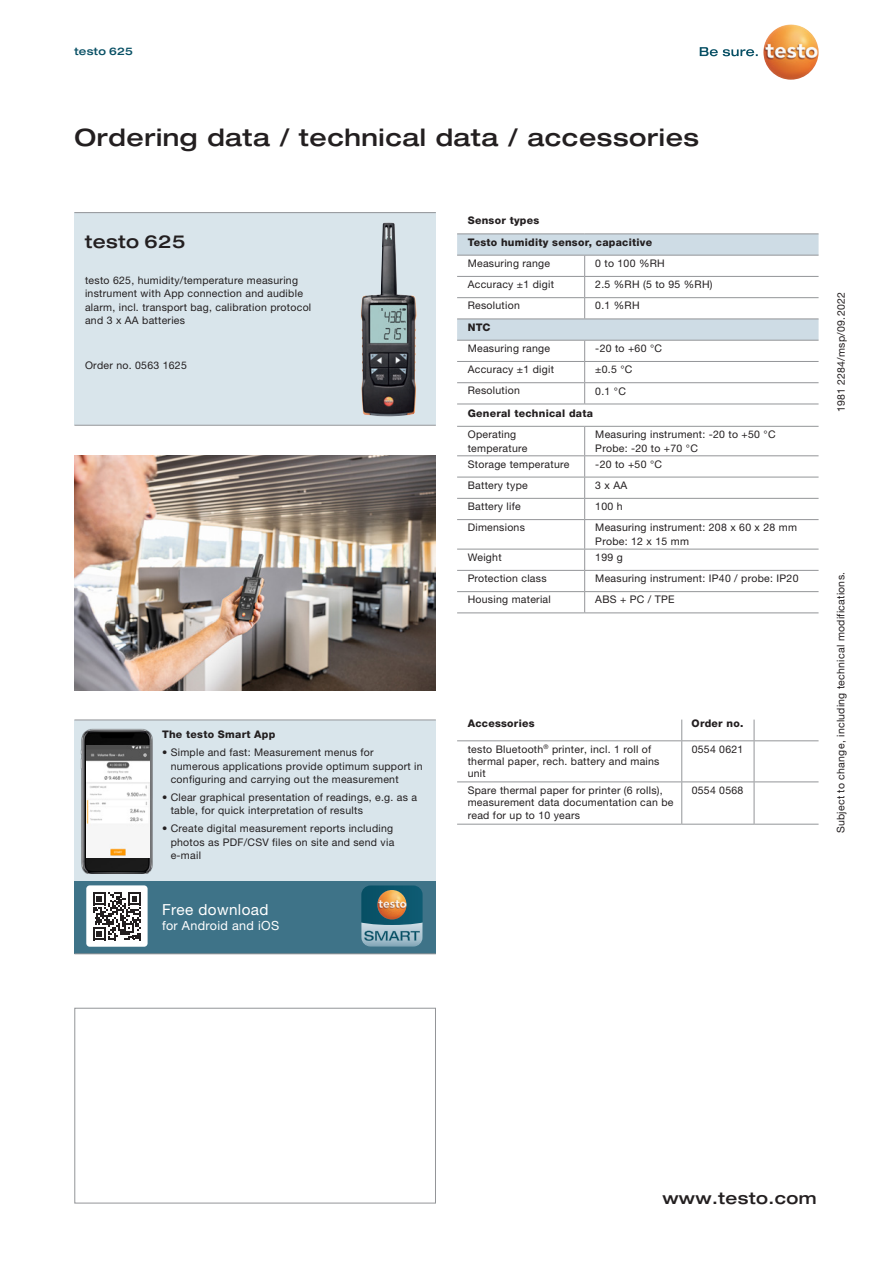
<style>
.page{position:relative;width:893px;height:1263px;background:#fff}
.page>*{position:absolute;margin:0;border:0;box-sizing:border-box;transform-origin:0 0}
.t1{font:500 expanded 24px "Helvetica Neue LTW1 G";letter-spacing:.025em;color:#231f20}
.t2{font:500 expanded 18px "Helvetica Neue LTW1 G";letter-spacing:.025em;color:#231f20}
.t3{font:500 expanded 16.5px "Helvetica Neue LTW1 G";letter-spacing:.025em;color:#231f20}
.t4{font:15.3px "Helvetica Neue LTW1 G";letter-spacing:.025em;color:#fff}
.t5{font:12.6px "Helvetica Neue LTW1 G";letter-spacing:.025em;color:#fff}
.t6{font:10.5px/13.5px "Helvetica Neue LTW1 G";letter-spacing:.025em;color:#231f20}
.t7{font:800 10.5px/21.6px "Helvetica Neue LTW1 G";letter-spacing:.025em;color:#231f20}
.t8{font:500 expanded 10.5px "Helvetica Neue LTW1 G";letter-spacing:.025em;color:#074f64}
</style>
<div class="page">
<div style="left:74px;top:213px;width:362px;height:212px;background:#d9e5eb"></div>
<hr style="left:74px;top:212px;width:362px;height:1px;background:#939598">
<hr style="left:74px;top:425px;width:362px;height:1px;background:#939598">
<svg style="left:700px;top:47px;width:58px;height:9px"></svg>
<img style="left:763px;top:24px;width:56px;height:56px;border-radius:28px">
<img style="left:361px;top:223px;width:55px;height:194px">
<div style="left:74px;top:719px;width:362px;height:234px;background:#d9e5eb"></div>
<div style="left:74px;top:881px;width:362px;height:72px;background:#3e7388"></div>
<hr style="left:74px;top:719px;width:362px;height:1px;background:#939598">
<hr style="left:74px;top:953px;width:362px;height:1px;background:#939598">
<svg style="left:361px;top:885px;width:62px;height:62px;background:#618286"></svg>
<img style="left:80px;top:728px;width:72px;height:146px">
<img style="left:87px;top:745px;width:62px;height:112px">
<div style="left:86px;top:885px;width:62px;height:62px;background:#fff;border-radius:3px"></div>
<svg style="left:93px;top:892px;width:48px;height:48px"></svg>
<img style="left:74px;top:455px;width:362px;height:235px">
<hr style="left:457px;top:426px;width:128px;height:1px;background:#939598">
<hr style="left:585px;top:426px;width:234px;height:1px;background:#939598">
<hr style="left:457px;top:455px;width:128px;height:1px;background:#939598">
<hr style="left:585px;top:455px;width:234px;height:1px;background:#939598">
<hr style="left:457px;top:477px;width:128px;height:1px;background:#939598">
<hr style="left:585px;top:477px;width:234px;height:1px;background:#939598">
<hr style="left:457px;top:498px;width:128px;height:1px;background:#939598">
<hr style="left:585px;top:498px;width:234px;height:1px;background:#939598">
<hr style="left:457px;top:519px;width:128px;height:1px;background:#939598">
<hr style="left:585px;top:519px;width:234px;height:1px;background:#939598">
<hr style="left:457px;top:549px;width:128px;height:1px;background:#939598">
<hr style="left:585px;top:549px;width:234px;height:1px;background:#939598">
<hr style="left:457px;top:570px;width:128px;height:1px;background:#939598">
<hr style="left:585px;top:570px;width:234px;height:1px;background:#939598">
<hr style="left:457px;top:591px;width:128px;height:1px;background:#939598">
<hr style="left:585px;top:591px;width:234px;height:1px;background:#939598">
<hr style="left:457px;top:612px;width:128px;height:1px;background:#939598">
<hr style="left:585px;top:612px;width:234px;height:1px;background:#939598">
<svg style="left:584px;top:427px;width:1px;height:185px"></svg>
<hr style="left:585px;top:404px;width:234px;height:1px;background:#939598">
<svg style="left:457px;top:234px;width:362px;height:170px"></svg>
<hr style="left:457px;top:233px;width:128px;height:1px;background:#939598">
<hr style="left:585px;top:233px;width:234px;height:1px;background:#939598">
<hr style="left:457px;top:255px;width:128px;height:1px;background:#939598">
<hr style="left:585px;top:255px;width:234px;height:1px;background:#939598">
<hr style="left:457px;top:319px;width:128px;height:1px;background:#939598">
<hr style="left:585px;top:319px;width:234px;height:1px;background:#939598">
<hr style="left:457px;top:340px;width:128px;height:1px;background:#939598">
<hr style="left:585px;top:340px;width:234px;height:1px;background:#939598">
<hr style="left:457px;top:404px;width:128px;height:1px;background:#939598">
<div style="left:74px;top:1008px;width:362px;height:195px;background:#fff;border:1px solid #939598"></div>
<hr style="left:457px;top:740px;width:225px;height:1px;background:#939598">
<hr style="left:682px;top:740px;width:72px;height:1px;background:#939598">
<hr style="left:754px;top:740px;width:65px;height:1px;background:#939598">
<hr style="left:457px;top:781px;width:225px;height:1px;background:#939598">
<hr style="left:682px;top:781px;width:72px;height:1px;background:#939598">
<hr style="left:754px;top:781px;width:65px;height:1px;background:#939598">
<hr style="left:457px;top:824px;width:225px;height:1px;background:#939598">
<hr style="left:682px;top:824px;width:72px;height:1px;background:#939598">
<hr style="left:754px;top:824px;width:65px;height:1px;background:#939598">
<svg style="left:681px;top:719px;width:1px;height:21px"></svg>
<svg style="left:754px;top:719px;width:1px;height:21px"></svg>
<hr style="left:681px;top:741px;width:1px;height:40px;background:#939598">
<hr style="left:754px;top:741px;width:1px;height:40px;background:#939598">
<hr style="left:681px;top:782px;width:1px;height:42px;background:#939598">
<hr style="left:754px;top:782px;width:1px;height:42px;background:#939598">
<p class="t8" style="left:74px;top:44px;width:60px">testo 625</p>
<h1 class="t1" style="left:74px;top:122px;width:626px">Ordering data / technical data / accessories</h1>
<h2 class="t2" style="left:85px;top:230px;width:102px">testo 625</h2>
<p class="t6" style="left:85px;top:273px;width:228px">testo 625, humidity/temperature measuring instrument with App connection and audible alarm, incl. transport bag, calibration protocol and 3 x AA batteries</p>
<p class="t6" style="left:85px;top:358px;width:103px">Order no. 0563 1625</p>
<p class="t7" style="left:162px;top:724px;width:115px">The testo Smart App</p>
<p class="t6" style="left:171px;top:745px;width:253px;text-indent:-9px">• Simple and fast: Measurement menus for numerous applications provide optimum support in configuring and carrying out the measurement</p>
<p class="t6" style="left:171px;top:790px;width:248px;text-indent:-9px">• Clear graphical presentation of readings, e.g. as a table, for quick interpretation of results</p>
<p class="t6" style="left:171px;top:821px;width:225px;text-align:justify;text-indent:-9px">• Create digital measurement reports including photos as PDF/CSV files on site and send via e-mail</p>
<h3 class="t4" style="left:162px;top:900px;width:108px">Free download</h3>
<p class="t5" style="left:162px;top:917px;width:119px">for Android and iOS</p>
<p class="t7" style="left:468px;top:209px;width:186px">Sensor types<br>Testo humidity sensor, capacitive</p>
<p class="t6" style="left:468px;top:256px;width:84px">Measuring range</p>
<p class="t6" style="left:595px;top:256px;width:71px">0 to 100 %RH</p>
<p class="t6" style="left:468px;top:278px;width:88px">Accuracy ±1 digit</p>
<p class="t6" style="left:595px;top:278px;width:119px">2.5 %RH (5 to 95 %RH)</p>
<p class="t6" style="left:468px;top:298px;width:54px">Resolution</p>
<p class="t6" style="left:595px;top:299px;width:46px">0.1 %RH</p>
<p class="t7" style="left:468px;top:316px;width:24px">NTC</p>
<p class="t6" style="left:468px;top:341px;width:84px">Measuring range</p>
<p class="t6" style="left:595px;top:341px;width:68px">-20 to +60 °C</p>
<p class="t6" style="left:468px;top:363px;width:88px">Accuracy ±1 digit</p>
<p class="t6" style="left:595px;top:363px;width:39px">±0.5 °C</p>
<p class="t6" style="left:468px;top:383px;width:54px">Resolution</p>
<p class="t6" style="left:595px;top:384px;width:32px">0.1 °C</p>
<p class="t7" style="left:468px;top:402px;width:127px">General technical data</p>
<p class="t6" style="left:468px;top:427px;width:61px">Operating temperature</p>
<p class="t6" style="left:595px;top:427px;width:182px">Measuring instrument: -20 to +50 °C<br>Probe: -20 to +70 °C</p>
<p class="t6" style="left:468px;top:457px;width:103px">Storage temperature</p>
<p class="t6" style="left:595px;top:457px;width:68px">-20 to +50 °C</p>
<p class="t6" style="left:468px;top:478px;width:62px">Battery type</p>
<p class="t6" style="left:595px;top:478px;width:34px">3 x AA</p>
<p class="t6" style="left:468px;top:499px;width:55px">Battery life</p>
<p class="t6" style="left:595px;top:499px;width:29px">100 h</p>
<p class="t6" style="left:468px;top:521px;width:59px">Dimensions</p>
<p class="t6" style="left:595px;top:521px;width:203px">Measuring instrument: 208 x 60 x 28 mm<br>Probe: 12 x 15 mm</p>
<p class="t6" style="left:468px;top:550px;width:35px">Weight</p>
<p class="t6" style="left:595px;top:550px;width:29px">199 g</p>
<p class="t6" style="left:468px;top:572px;width:80px">Protection class</p>
<p class="t6" style="left:595px;top:572px;width:205px">Measuring instrument: IP40 / probe: IP20</p>
<p class="t6" style="left:468px;top:593px;width:85px">Housing material</p>
<p class="t6" style="left:595px;top:593px;width:81px">ABS + PC / TPE</p>
<p class="t7" style="left:468px;top:712px;width:68px">Accessories</p>
<p class="t7" style="left:692px;top:712px;width:53px">Order no.</p>
<p class="t6" style="left:468px;top:743px;width:193px;line-height:12px">testo Bluetooth<sup>®</sup> printer, incl. 1 roll of thermal paper, rech. battery and mains unit</p>
<p class="t6" style="left:692px;top:742px;width:53px">0554 0621</p>
<p class="t6" style="left:468px;top:783px;width:207px;line-height:12.6px">Spare thermal paper for printer (6 rolls), measurement data documentation can be read for up to 10 years</p>
<p class="t6" style="left:692px;top:783px;width:53px">0554 0568</p>
<p class="t6" style="left:834px;top:412px;width:122px;rotate:-90deg">1981 2284/msp/09.2022</p>
<p class="t6" style="left:834px;top:833px;width:263px;rotate:-90deg">Subject to change, including technical modifications.</p>
<h3 class="t3" style="left:662px;top:1187px;width:156px">www.testo.com</h3>
</div>
